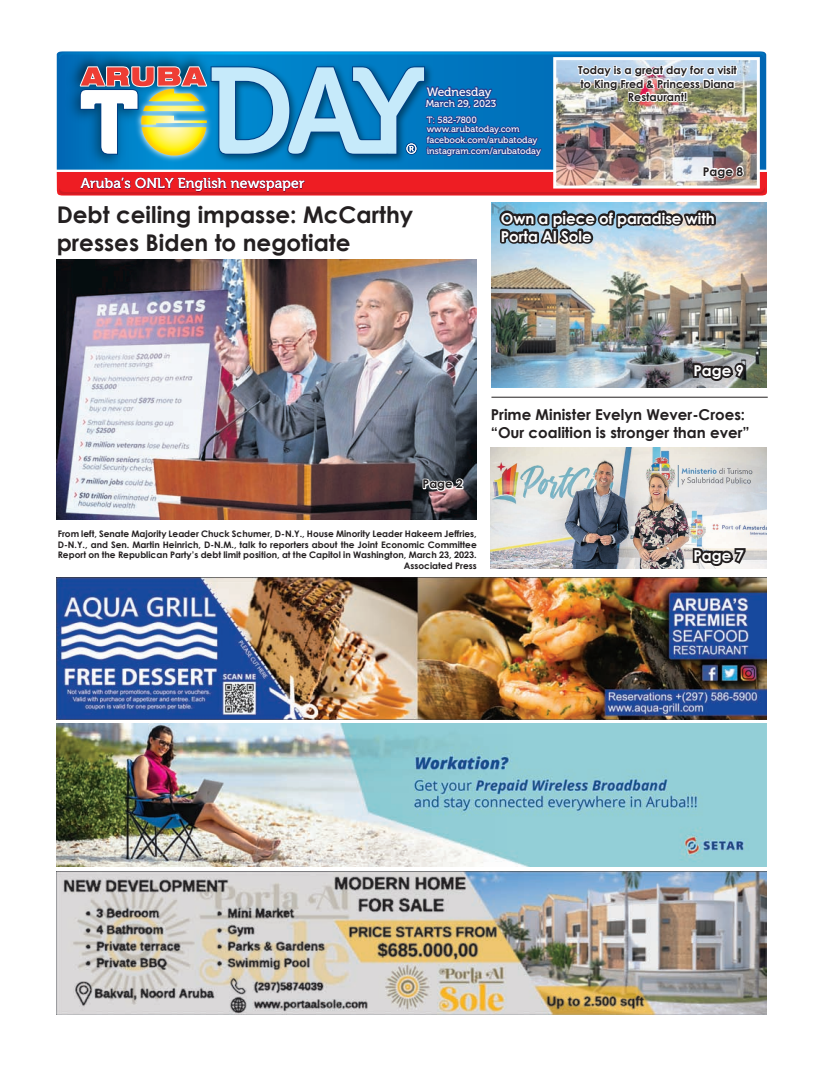
<style>
.page{position:relative;width:823px;height:1078px;background:#fff}
.page>*{position:absolute;margin:0;border:0;box-sizing:border-box;transform-origin:0 0}
.t1{font:700 23px/27.6px "Century Gothic";color:#231f20}
.t2{font:700 15px/18px "Century Gothic";color:#231f20}
.t3{font:700 15px/18px "Century Gothic";color:#fff}
.t4{font:14.3px "Museo 500";letter-spacing:.015em;color:#fff}
.t5{font:700 12px "Century Gothic";color:#231f20}
.t6{font:12px "Museo 500";color:#fff}
.t7{font:700 11px/13.2px "Century Gothic";color:#231f20;text-align:center}
.t8{font:10px "Museo 500";letter-spacing:-.005em;color:#fff}
.t9{font:700 9px/10.8px "Century Gothic";color:#231f20;text-align:right}
.t10{font:9px/9px "Museo 500";color:#fff}
</style>
<div class="page">
<img style="left:491px;top:203px;width:274px;height:184px">
<svg style="left:496px;top:207px;width:221px;height:73px;background:#a4afb4"></svg>
<svg style="left:690px;top:359px;width:57px;height:25px"></svg>
<img style="left:57px;top:259px;width:419px;height:260px">
<img style="left:56px;top:52px;width:709px;height:143px">
<svg style="left:421px;top:476px;width:43px;height:17px"></svg>
<hr style="left:491px;top:397px;width:276px;height:1px;background:#231f20">
<img style="left:490px;top:447px;width:275px;height:121px">
<svg style="left:690px;top:545px;width:57px;height:24px"></svg>
<img style="left:56px;top:577px;width:710px;height:142px">
<img style="left:56px;top:723px;width:710px;height:143px">
<img style="left:56px;top:871px;width:710px;height:142px">
<h3 class="t4" style="left:81px;top:175px;width:225px">Aruba’s ONLY English newspaper</h3>
<h1 class="t1" style="left:57px;top:200px;width:358px">Debt ceiling impasse: McCarthy presses Biden to negotiate</h1>
<h3 class="t6" style="left:426px;top:85px;width:66px">Wednesday</h3>
<p class="t10" style="left:426px;top:116px;width:94px">T: 582-7800 www.arubatoday.com</p>
<p class="t10" style="left:426px;top:134px;width:116px;line-height:10.8px">facebook.com/arubatoday instagram.com/arubatoday</p>
<p class="t8" style="left:425px;top:98px;width:72px">March 29, 2023</p>
<p class="t7" style="left:577px;top:63px;width:160px">Today is a great day for a visit to King Fred &amp; Princess Diana<br>Restaurant!</p>
<h3 class="t5" style="left:702px;top:162px;width:42px">Page 8</h3>
<h2 class="t3" style="left:500px;top:208px;width:215px">Own a piece of paradise with<br>Porta Al Sole</h2>
<h3 class="t5" style="left:422px;top:474px;width:42px">Page 2</h3>
<h2 class="t3" style="left:693px;top:360px;width:52px">Page 9</h2>
<h2 class="t2" style="left:490px;top:404px;width:260px">Prime Minister Evelyn Wever-Croes: “Our coalition is stronger than ever”</h2>
<p class="t9" style="left:58px;top:527px;width:420px">From left, Senate Majority Leader Chuck Schumer, D-N.Y., House Minority Leader Hakeem Jeffries, D-N.Y., and Sen. Martin Heinrich, D-N.M., talk to reporters about the Joint Economic Committee Report on the Republican Party’s debt limit position, at the Capitol in Washington, March 23, 2023.<br>Associated Press</p>
<h2 class="t3" style="left:693px;top:545px;width:52px">Page 7</h2>
</div>
